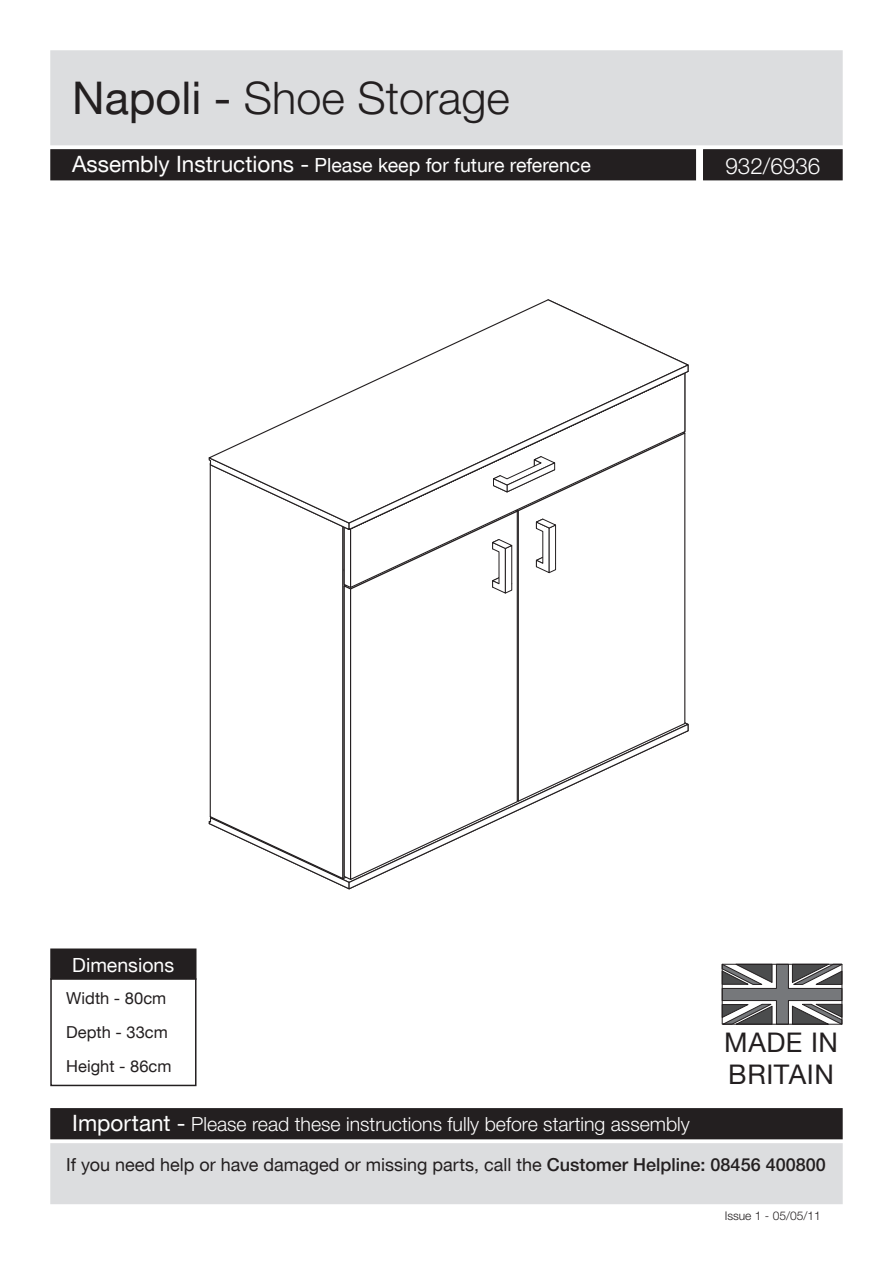
<style>
.page{position:relative;width:893px;height:1263px;background:#fff}
.page>*{position:absolute;margin:0;border:0;box-sizing:border-box;transform-origin:0 0}
.t1{font:300 45px "Helvetica Neue CE";color:#231f20}
.t2{font:27px/32.4px "Helvetica Neue CE";letter-spacing:.02em;color:#231f20}
.t3{font:300 22.5px "Helvetica Neue CE";color:#fff}
.t4{font:300 19.5px "Helvetica Neue CE";color:#fff}
.t5{font:19.5px "Helvetica Neue CE";color:#fff}
.t6{font:18px "Helvetica Neue CE";color:#231f20}
.t7{font:16.5px/34.2px "Helvetica Neue CE";color:#231f20}
.t8{font:300 12px "Helvetica Neue CE";color:#231f20}
.s1{font-weight:400}
.s2{font-size:22.5px}
.s3{font-weight:400;font-size:22.5px}
.s4{font-weight:500}
</style>
<div class="page">
<div style="left:51px;top:949px;width:145px;height:30px;background:#231f20"></div>
<div style="left:50px;top:948px;width:146px;height:32px;border:2px solid #231f20"></div>
<div style="left:50px;top:978px;width:146px;height:108px;border:2px solid #231f20"></div>
<div style="left:51px;top:1109px;width:791px;height:29px;background:#231f20"></div>
<div style="left:50px;top:1108px;width:793px;height:31px;border:2px solid #231f20"></div>
<div style="left:51px;top:51px;width:791px;height:94px;background:#dcdddf"></div>
<div style="left:50px;top:50px;width:793px;height:95px;border:2px solid #dcdddf"></div>
<div style="left:51px;top:150px;width:644px;height:30px;background:#231f20"></div>
<div style="left:50px;top:149px;width:646px;height:31px;border:2px solid #231f20"></div>
<div style="left:51px;top:1144px;width:791px;height:59px;background:#dcdddf"></div>
<div style="left:50px;top:1143px;width:793px;height:61px;border:2px solid #dcdddf"></div>
<svg style="left:722px;top:966px;width:120px;height:59px"></svg>
<div style="left:722px;top:964px;width:120px;height:60px;border:1px solid #231f20"></div>
<div style="left:704px;top:150px;width:138px;height:30px;background:#231f20"></div>
<div style="left:703px;top:149px;width:140px;height:31px;border:2px solid #231f20"></div>
<svg style="left:208px;top:524px;width:481px;height:366px"></svg>
<svg style="left:208px;top:299px;width:477px;height:225px"></svg>
<svg style="left:348px;top:363px;width:341px;height:168px"></svg>
<p class="t1" style="left:72px;top:71px;width:439px"><span class="s1">Napoli -</span> Shoe Storage</p>
<p class="t5" style="left:72px;top:153px;width:520px"><span class="s2">Assembly Instructions -</span> Please keep for future reference</p>
<p class="t3" style="left:725px;top:152px;width:97px">932/6936</p>
<p class="t5" style="left:72px;top:953px;width:103px">Dimensions</p>
<p class="t7" style="left:66px;top:981px;width:107px">Width - 80cm<br>Depth - 33cm<br>Height - 86cm</p>
<p class="t4" style="left:72px;top:1112px;width:619px"><span class="s3">Important -</span> Please read these instructions fully before starting assembly</p>
<p class="t2" style="left:724px;top:1026px;width:115px">MADE IN<br>BRITAIN</p>
<p class="t6" style="left:66px;top:1154px;width:761px">If you need help or have damaged or missing parts, call the <span class="s4">Customer Helpline: 08456 400800</span></p>
<p class="t8" style="left:725px;top:1209px;width:98px">Issue 1 - 05/05/11</p>
</div>
